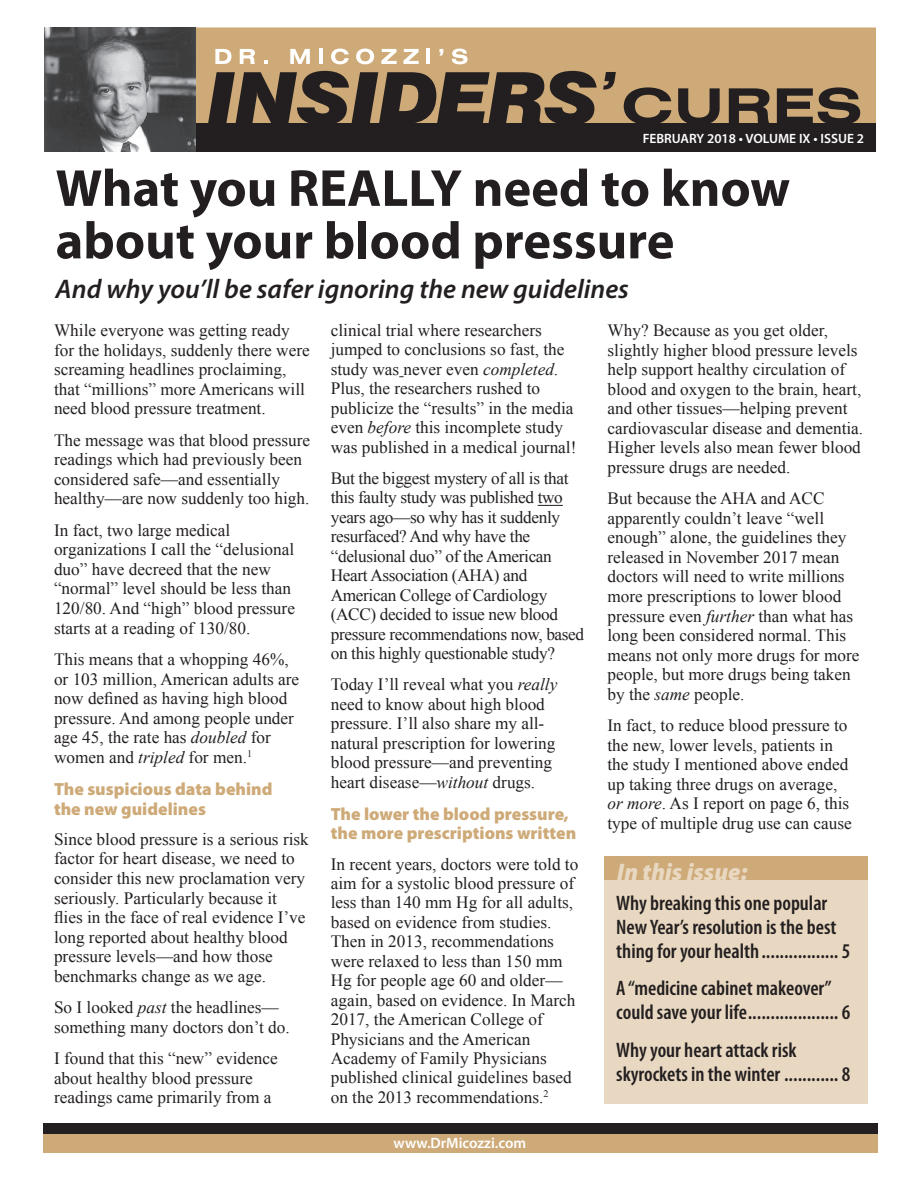
<style>
.page{position:relative;width:918px;height:1188px;background:#fff}
.page>*{position:absolute;margin:0;border:0;box-sizing:border-box;transform-origin:0 0}
.t1{font:700 52.5px/52.5px "Myriad Pro";color:#231f20}
.t2{font:italic 600 27px "Myriad Pro";color:#231f20}
.t3{font:italic 900 24px "Myriad Pro";color:#e9d8c1}
.t4{font:600 condensed 21px/24px "Myriad Pro";color:#231f20}
.t5{font:900 17.7px/20px "Myriad Pro";color:#ceaa78}
.t6{font:17.25px/19.5px "Times New Roman";color:#231f20}
.t7{font:17.25px/19.5px "Times New Roman";letter-spacing:-.02em;color:#231f20}
.t8{font:600 15px "Myriad Pro";color:#fff}
.t9{font:600 13.5px "Myriad Pro";color:#fff}
.s1{font-style:italic}
</style>
<div class="page">
<div style="left:43px;top:1128px;width:834px;height:25px;background:#ceaa78"></div>
<div style="left:43px;top:1123px;width:834px;height:10px;background:#231f20"></div>
<svg style="left:538px;top:505px;width:25px;height:1px"></svg>
<div style="left:604px;top:871px;width:263px;height:232px;background:#e9d8c1"></div>
<div style="left:604px;top:857px;width:263px;height:23px;background:#ceaa78"></div>
<div style="left:44px;top:27px;width:832px;height:125px;background:#ceaa78"></div>
<svg style="left:624px;top:87px;width:47px;height:36px;background:#78644b"></svg>
<svg style="left:678px;top:88px;width:42px;height:35px"></svg>
<svg style="left:729px;top:88px;width:41px;height:35px"></svg>
<svg style="left:777px;top:87px;width:83px;height:36px;background:#675643"></svg>
<svg style="left:215px;top:49px;width:17px;height:15px"></svg>
<svg style="left:240px;top:49px;width:15px;height:15px"></svg>
<svg style="left:264px;top:60px;width:4px;height:4px"></svg>
<svg style="left:290px;top:49px;width:20px;height:15px"></svg>
<hr style="left:319px;top:49px;width:4px;height:15px;background:#fff">
<svg style="left:331px;top:49px;width:18px;height:15px"></svg>
<svg style="left:356px;top:49px;width:18px;height:15px"></svg>
<svg style="left:381px;top:49px;width:16px;height:15px"></svg>
<svg style="left:403px;top:49px;width:16px;height:15px"></svg>
<hr style="left:427px;top:49px;width:3px;height:15px;background:#fff">
<svg style="left:439px;top:49px;width:4px;height:7px"></svg>
<svg style="left:452px;top:49px;width:16px;height:15px"></svg>
<svg style="left:208px;top:71px;width:389px;height:52px;background:#5d4e3d"></svg>
<svg style="left:603px;top:72px;width:13px;height:18px"></svg>
<div style="left:45px;top:123px;width:831px;height:29px;background:#231f20"></div>
<img style="left:45px;top:28px;width:151px;height:124px">
<p class="t9" style="left:643px;top:130px;width:223px">FEBRUARY 2018 • VOLUME IX • ISSUE 2</p>
<h1 class="t1" style="left:56px;top:160px;width:736px">What you REALLY need to know about your blood pressure</h1>
<h2 class="t2" style="left:56px;top:271px;width:575px">And why you’ll be safer ignoring the new guidelines</h2>
<p class="t6" style="left:54px;top:320px;width:257px">While everyone was getting ready for the holidays, suddenly there were screaming headlines proclaiming, that “millions” more Americans will need blood pressure treatment.</p>
<p class="t6" style="left:54px;top:430px;width:258px">The message was that blood pressure readings which had previously been considered safe—and essentially healthy—are now suddenly too high.</p>
<p class="t6" style="left:54px;top:520px;width:242px">In fact, two large medical organizations I call the “delusional duo” have decreed that the new “normal” level should be less than<br>120/80. And “high” blood pressure starts at a reading of 130/80.</p>
<p class="t6" style="left:54px;top:649px;width:247px">This means that a whopping 46%, or 103 million, American adults are now defined as having high blood pressure. And among people under age 45, the rate has <span class="s1">doubled</span> for women and <span class="s1">tripled</span> for men.<sup>1</sup></p>
<p class="t5" style="left:54px;top:779px;width:220px">The suspicious data behind the new guidelines</p>
<p class="t6" style="left:54px;top:829px;width:256px">Since blood pressure is a serious risk factor for heart disease, we need to consider this new proclamation very seriously. Particularly because it flies in the face of real evidence I’ve long reported about healthy blood pressure levels—and how those benchmarks change as we age.</p>
<p class="t6" style="left:54px;top:997px;width:237px">So I looked <span class="s1">past</span> the headlines— something many doctors don’t do.</p>
<p class="t6" style="left:54px;top:1049px;width:225px">I found that this “new” evidence about healthy blood pressure readings came primarily from a</p>
<p class="t6" style="left:331px;top:320px;width:247px">clinical trial where researchers jumped to conclusions so fast, the study was never even <span class="s1">completed</span>.<br>Plus, the researchers rushed to publicize the “results” in the media even <span class="s1">before</span> this incomplete study was published in a medical journal!</p>
<p class="t7" style="left:331px;top:468px;width:255px">But the biggest mystery of all is that this faulty study was published two years ago—so why has it suddenly resurfaced? And why have the “delusional duo” of the American Heart Association (AHA) and American College of Cardiology (ACC) decided to issue new blood pressure recommendations now, based on this highly questionable study?</p>
<p class="t6" style="left:331px;top:675px;width:228px">Today I’ll reveal what you <span class="s1">really </span>need to know about high blood pressure. I’ll also share my all&shy;natural prescription for lowering blood pressure—and preventing heart disease—<span class="s1">without</span> drugs.</p>
<p class="t5" style="left:331px;top:804px;width:247px">The lower the blood pressure, the more prescriptions written</p>
<p class="t6" style="left:331px;top:854px;width:249px">In recent years, doctors were told to aim for a systolic blood pressure of less than 140 mm Hg for all adults, based on evidence from studies.<br>Then in 2013, recommendations were relaxed to less than 150 mm<br>Hg for people age 60 and older— again, based on evidence. In March<br>2017, the American College of<br>Physicians and the American<br>Academy of Family Physicians published clinical guidelines based on the 2013 recommendations.<sup>2</sup></p>
<p class="t8" style="left:394px;top:1133px;width:134px">www.DrMicozzi.com</p>
<p class="t6" style="left:608px;top:320px;width:257px">Why? Because as you get older, slightly higher blood pressure levels help support healthy circulation of blood and oxygen to the brain, heart, and other tissues—helping prevent cardiovascular disease and dementia.<br>Higher levels also mean fewer blood pressure drugs are needed.</p>
<p class="t6" style="left:608px;top:488px;width:254px">But because the AHA and ACC apparently couldn’t leave “well enough” alone, the guidelines they released in November 2017 mean doctors will need to write millions more prescriptions to lower blood pressure even <span class="s1">further</span> than what has long been considered normal. This means not only more drugs for more people, but more drugs being taken by the <span class="s1">same</span> people.</p>
<p class="t6" style="left:608px;top:715px;width:246px">In fact, to reduce blood pressure to the new, lower levels, patients in the study I mentioned above ended up taking three drugs on average, <span class="s1">or more</span>. As I report on page 6, this type of multiple drug use can cause</p>
<h3 class="t3" style="left:617px;top:859px;width:132px">In this issue:</h3>
<p class="t4" style="left:616px;top:891px;width:236px">Why breaking this one popular<br>New Year’s resolution is the best thing for your health................. 5</p>
<p class="t4" style="left:616px;top:977px;width:236px">A “medicine cabinet makeover” could save your life.................... 6</p>
<p class="t4" style="left:616px;top:1038px;width:236px">Why your heart attack risk skyrockets in the winter ............ 8</p>
</div>
